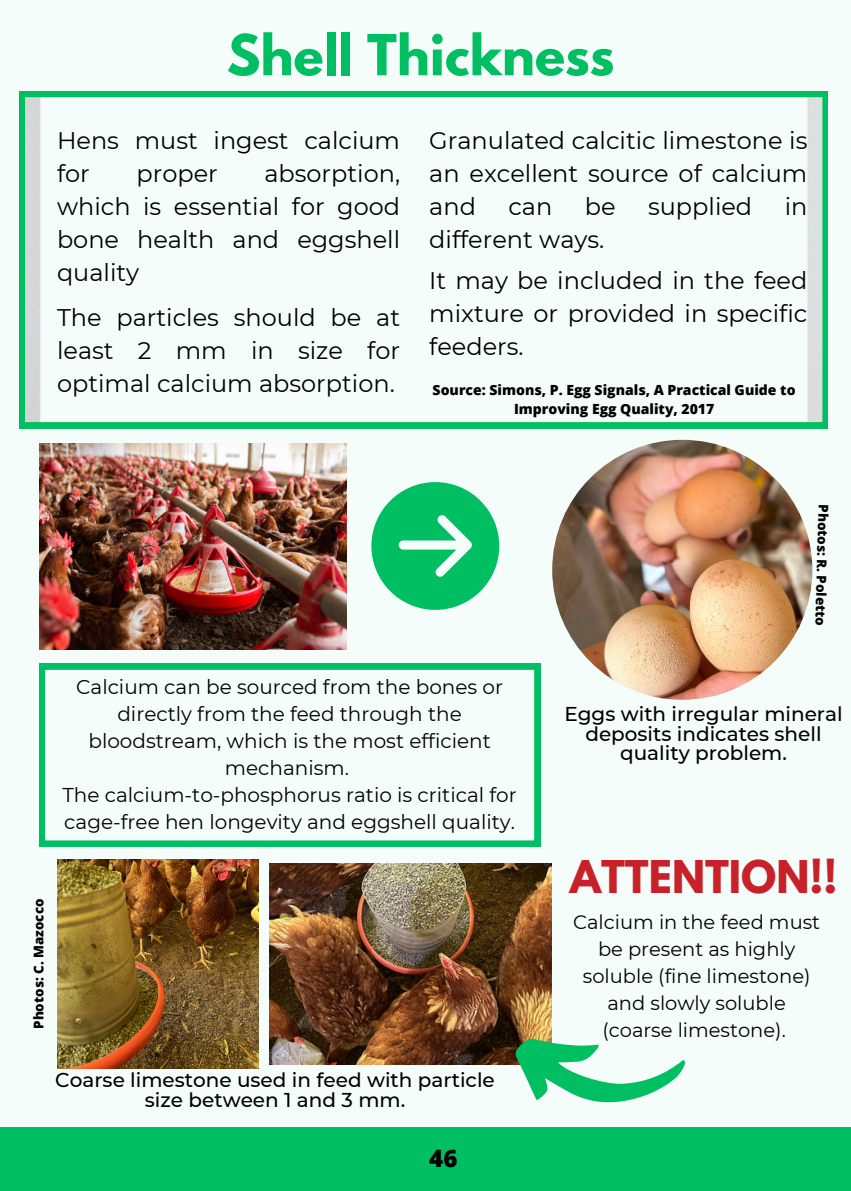
<style>
.page{position:relative;width:851px;height:1191px;background:#fff}
.page>*{position:absolute;margin:0;border:0;box-sizing:border-box;transform-origin:0 0}
.t1{font:700 50px "League Spartan";color:#00bf63}
.t2{font:700 40px "League Spartan";color:#c92129}
.t3{font:24px/33px "Montserrat";color:#000;text-align:justify}
.t4{font:800 24px "Open Sans";color:#000}
.t5{font:20px/27px "Montserrat";color:#010101;text-align:center}
.t6{font:500 20px/19.6px "Montserrat";color:#000;text-align:center}
.t7{font:19.4px/27px "Montserrat";color:#010101;text-align:center}
.t8{font:800 14px/18.6px "Open Sans";color:#000;text-align:center}
.t9{font:800 13.4px "Open Sans";color:#000}
</style>
<div class="page">
<div style="left:0;top:0;width:850px;height:1191px;background:#f4fdf9"></div>
<div style="left:0;top:1127px;width:850px;height:64px;background:#00bf63"></div>
<svg style="left:19px;top:91px;width:808px;height:337px"></svg>
<img style="left:552px;top:440px;width:260px;height:260px;border-radius:50%">
<svg style="left:371px;top:482px;width:128px;height:128px"></svg>
<svg style="left:39px;top:664px;width:501px;height:182px"></svg>
<img style="left:39px;top:444px;width:308px;height:205px">
<img style="left:57px;top:860px;width:201px;height:208px">
<img style="left:269px;top:863px;width:282px;height:201px">
<svg style="left:511px;top:1037px;width:174px;height:66px"></svg>
<p class="t1" style="left:227px;top:30px;width:389px">Shell Thickness</p>
<p class="t3" style="left:57px;top:124px;width:344px">Hens must ingest calcium for</p>
<p class="t3" style="left:57px;top:157px;width:344px;text-indent:207px">absorption, which is essential for good bone health and eggshell quality</p>
<p class="t3" style="left:57px;top:301px;width:344px">The particles should be at least 2 mm in size for optimal calcium absorption.</p>
<p class="t3" style="left:136px;top:157px;width:83px">proper</p>
<h5 class="t3" style="left:429px;top:123px;width:379px">Granulated calcitic limestone is an excellent source of calcium and</h5>
<h5 class="t3" style="left:508px;top:189px;width:45px">can</h5>
<h5 class="t3" style="left:585px;top:189px;width:32px">be</h5>
<h5 class="t3" style="left:648px;top:189px;width:106px">supplied</h5>
<h5 class="t3" style="left:784px;top:189px;width:24px">in</h5>
<h5 class="t3" style="left:429px;top:222px;width:176px">different ways.</h5>
<p class="t3" style="left:429px;top:264px;width:379px">It may be included in the feed mixture or provided in specific feeders.</p>
<p class="t8" style="left:432px;top:380px;width:364px">Source: Simons, P. Egg Signals, A Practical Guide to<br>Improving Egg Quality, 2017</p>
<h4 class="t5" style="left:62px;top:673px;width:456px">Calcium can be sourced from the bones or directly from the feed through the bloodstream, which is the most efficient mechanism.<br>The calcium-to-phosphorus ratio is critical for cage-free hen longevity and eggshell quality.</h4>
<h5 class="t9" style="left:29px;top:1029px;width:132px;rotate:-90deg">Photos: C. Mazocco</h5>
<p class="t6" style="left:55px;top:1071px;width:441px">Coarse limestone used in feed with particle size between 1 and 3 mm.</p>
<p class="t4" style="left:429px;top:1141px;width:30px">46</p>
<h2 class="t9" style="left:832px;top:505px;width:123px;rotate:91deg">Photos: R. Poletto</h2>
<p class="t6" style="left:564px;top:704px;width:280px">Eggs with irregular mineral deposits indicates shell quality problem.</p>
<h3 class="t2" style="left:569px;top:857px;width:269px">ATTENTION!!</h3>
<h3 class="t7" style="left:573px;top:909px;width:248px">Calcium in the feed must be present as highly soluble (fine limestone) and slowly soluble (coarse limestone).</h3>
</div>
